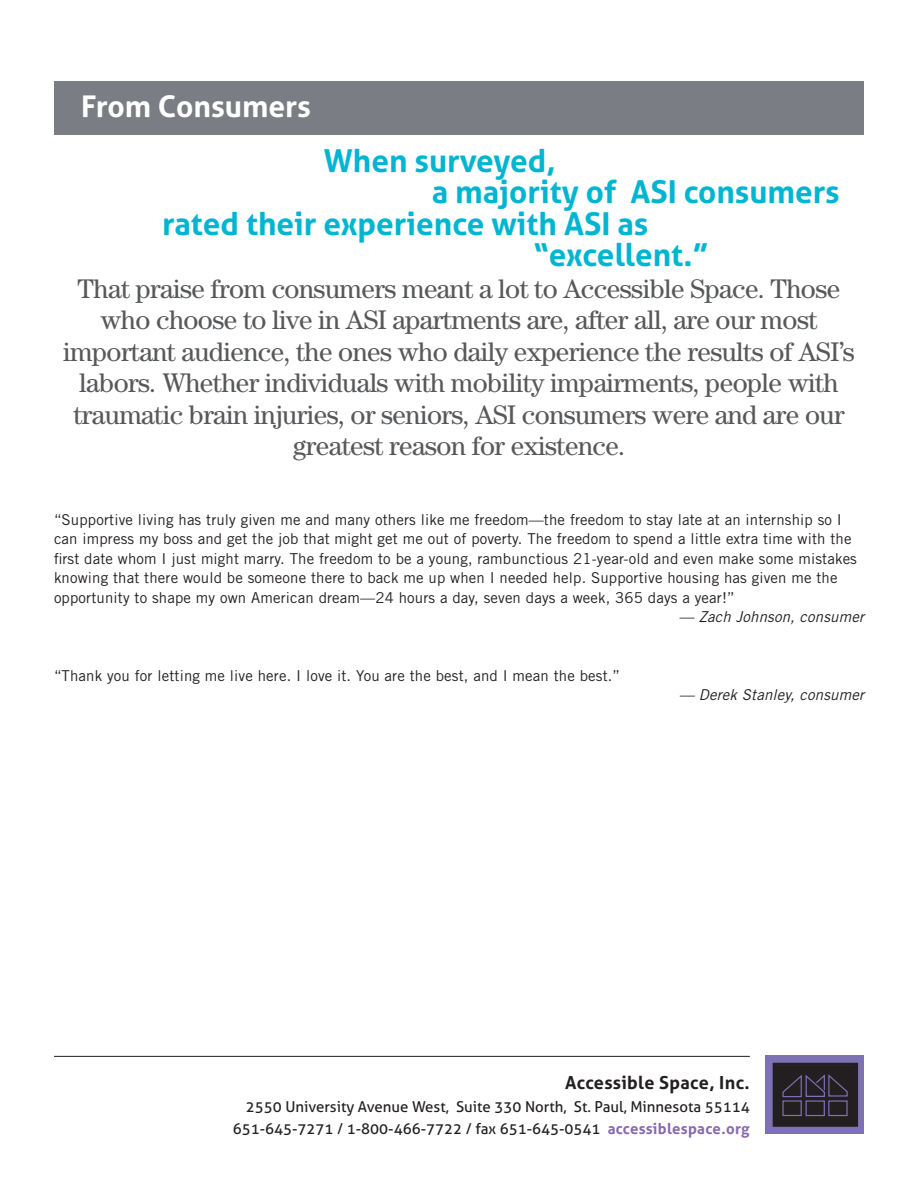
<style>
.page{position:relative;width:918px;height:1188px;background:#fff}
.page>*{position:absolute;margin:0;border:0;box-sizing:border-box;transform-origin:0 0}
.t1{font:700 31.5px "Aller";color:#00b5d1}
.t2{font:700 30px "Aller";color:#fff}
.t3{font:27px/31.5px "Century";letter-spacing:-.02em;color:#57585a;text-align:center}
.t4{font:700 18px "Aller";letter-spacing:.02em;color:#231f20}
.t5{font:15px/19.5px "Trade Gothic";letter-spacing:.01em;color:#231f20}
.t6{font:15px/22.5px "Aller";color:#231f20;text-align:right}
.t7{font:italic 15px "Trade Gothic";letter-spacing:.01em;color:#231f20}
.s1{font-weight:700;color:#8768ae}
</style>
<div class="page">
<div style="left:54px;top:81px;width:810px;height:54px;background:#7a7d83"></div>
<div style="left:765px;top:1054px;width:99px;height:82px;background:linear-gradient(to right,#fff,#fff)"></div>
<div style="left:765px;top:1055px;width:99px;height:78px;background:#7d72b4"></div>
<div style="left:776px;top:1066px;width:79px;height:58px;background:#231f20"></div>
<div style="left:773px;top:1063px;width:85px;height:64px;border:3px solid #231f20"></div>
<div style="left:782px;top:1100px;width:20px;height:16px;border:1px solid #7d72b4"></div>
<div style="left:806px;top:1100px;width:19px;height:16px;border:1px solid #7d72b4"></div>
<div style="left:828px;top:1100px;width:20px;height:16px;border:1px solid #7d72b4"></div>
<svg style="left:782px;top:1074px;width:66px;height:23px"></svg>
<hr style="left:54px;top:1056px;width:696px;height:1px;background:#231f20">
<h2 class="t2" style="left:81px;top:87px;width:231px">From Consumers</h2>
<h1 class="t1" style="left:324px;top:141px;width:233px">When surveyed,</h1>
<h1 class="t1" style="left:432px;top:173px;width:409px">a majority of ASI consumers</h1>
<h1 class="t1" style="left:162px;top:204px;width:488px">rated their experience with ASI as</h1>
<h1 class="t1" style="left:533px;top:236px;width:177px">“excellent.”</h1>
<p class="t3" style="left:63px;top:272px;width:793px">That praise from consumers meant a lot to Accessible Space. Those who choose to live in ASI apartments are, after all, are our most important audience, the ones who daily experience the results of ASI’s labors. Whether individuals with mobility impairments, people with traumatic brain injuries, or seniors, ASI consumers were and are our greatest reason for existence.</p>
<p class="t5" style="left:54px;top:509px;width:804px">“Supportive living has truly given me and many others like me freedom—the freedom to stay late at an internship so I can impress my boss and get the job that might get me out of poverty. The freedom to spend a little extra time with the first date whom I just might marry. The freedom to be a young, rambunctious 21-year-old and even make some mistakes knowing that there would be someone there to back me up when I needed help. Supportive housing has given me the opportunity to shape my own American dream—24 hours a day, seven days a week, 365 days a year!”</p>
<p class="t7" style="left:679px;top:608px;width:187px">— Zach Johnson, consumer</p>
<p class="t5" style="left:54px;top:665px;width:568px">“Thank you for letting me live here. I love it. You are the best, and I mean the best.”</p>
<p class="t7" style="left:679px;top:686px;width:186px">— Derek Stanley, consumer</p>
<p class="t4" style="left:565px;top:1072px;width:186px">Accessible Space, Inc.</p>
<p class="t6" style="left:233px;top:1095px;width:519px">2550 University Avenue West, Suite 330 North, St. Paul, Minnesota 55114<br>651-645-7271 / 1-800-466-7722 / fax 651-645-0541 <span class="s1">accessiblespace.org</span></p>
</div>
